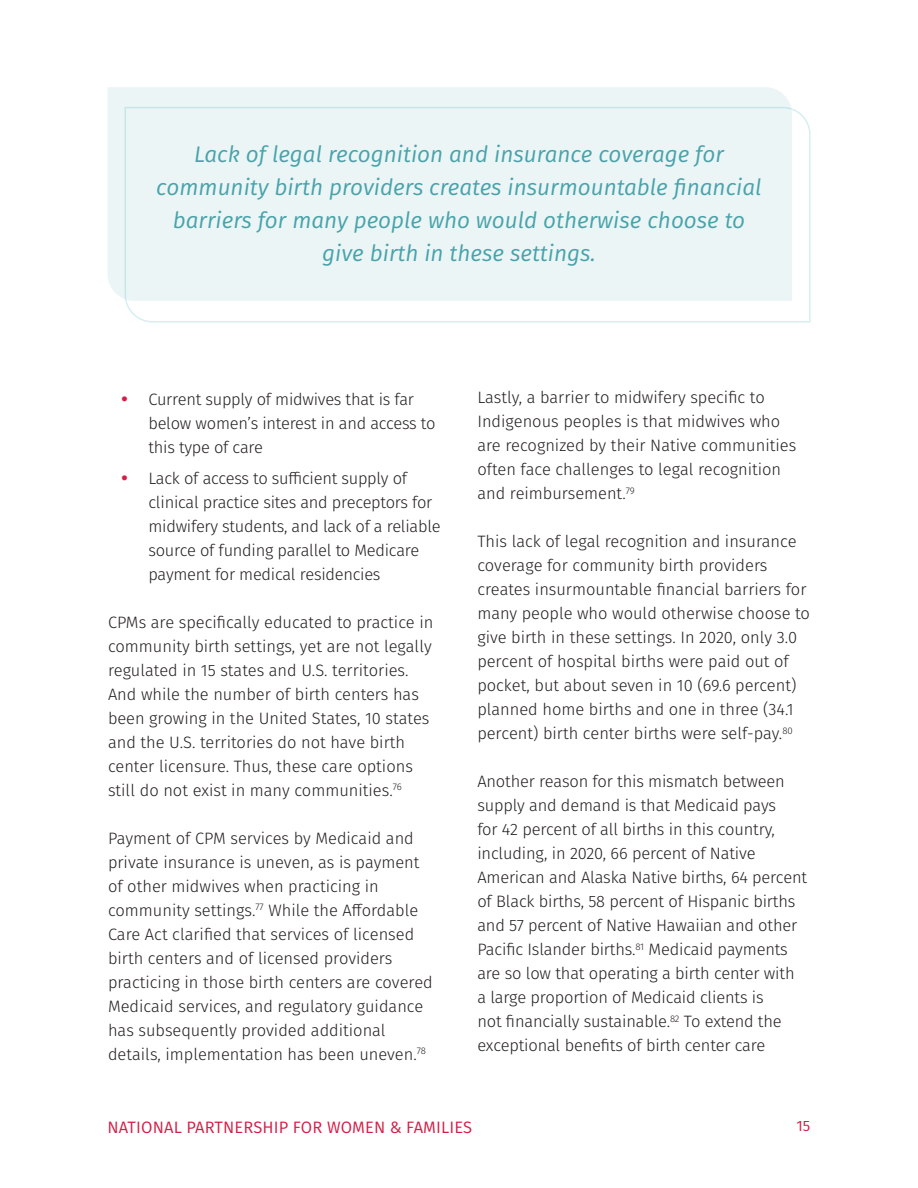
<style>
.page{position:relative;width:918px;height:1188px;background:#fff}
.page>*{position:absolute;margin:0;border:0;box-sizing:border-box;transform-origin:0 0}
.Pull_Quote_Call_Out{font:italic 22.5px/33px "Fira Sans";color:#47a3aa;text-align:center}
.Body_Text{font:300 16.5px/24px "Fira Sans";color:#231f20}
.t1{font:16.5px "Fira Sans";letter-spacing:.01em;color:#d31e46}
.t2{font:15px "Fira Sans";color:#d31e46}
.s1{font-weight:700;font-size:18px;color:#d31e46}
</style>
<div class="page">
<div style="left:107px;top:87px;width:684px;height:212px;background:#ecf5f6"></div>
<svg style="left:124px;top:106px;width:687px;height:217px;background:#edf5f6"></svg>
<p class="Pull_Quote_Call_Out" style="left:156px;top:137px;width:607px">Lack of legal recognition and insurance coverage for community birth providers creates insurmountable financial barriers for many people who would otherwise choose to give birth in these settings.</p>
<p class="Body_Text" style="left:148px;top:387px;width:288px;text-indent:-27px"><span class="s1">•</span> Current supply of midwives that is far below women’s interest in and access to this type of care</p>
<p class="Body_Text" style="left:148px;top:466px;width:294px;text-indent:-27px"><span class="s1">•</span> Lack of access to sufficient supply of clinical practice sites and preceptors for midwifery students, and lack of a reliable source of funding parallel to Medicare payment for medical residencies</p>
<p class="Body_Text" style="left:108px;top:610px;width:327px">CPMs are specifically educated to practice in community birth settings, yet are not legally regulated in 15 states and U.S. territories.<br>And while the number of birth centers has been growing in the United States, 10 states and the U.S. territories do not have birth center licensure. Thus, these care options still do not exist in many communities.<sup>76</sup></p>
<p class="Body_Text" style="left:108px;top:826px;width:326px">Payment of CPM services by Medicaid and private insurance is uneven, as is payment of other midwives when practicing in community settings.<sup>77</sup> While the Affordable Care Act clarified that services of licensed birth centers and of licensed providers practicing in those birth centers are covered Medicaid services, and regulatory guidance has subsequently provided additional details, implementation has been uneven.<sup>78</sup></p>
<p class="Body_Text" style="left:477px;top:385px;width:320px">Lastly, a barrier to midwifery specific to Indigenous peoples is that midwives who are recognized by their Native communities often face challenges to legal recognition and reimbursement.<sup>79</sup></p>
<p class="Body_Text" style="left:477px;top:529px;width:334px">This lack of legal recognition and insurance coverage for community birth providers creates insurmountable financial barriers for many people who would otherwise choose to give birth in these settings. In 2020, only 3.0 percent of hospital births were paid out of pocket, but about seven in 10 (69.6 percent) planned home births and one in three (34.1 percent) birth center births were self-pay.<sup>80</sup></p>
<p class="Body_Text" style="left:477px;top:769px;width:331px">Another reason for this mismatch between supply and demand is that Medicaid pays<br>for 42 percent of all births in this country, including, in 2020, 66 percent of Native American and Alaska Native births, 64 percent of Black births, 58 percent of Hispanic births and 57 percent of Native Hawaiian and other Pacific Islander births.<sup>81</sup> Medicaid payments are so low that operating a birth center with a large proportion of Medicaid clients is<br>not financially sustainable.<sup>82</sup> To extend the exceptional benefits of birth center care</p>
<p class="t1" style="left:107px;top:1115px;width:366px">NATIONAL PARTNERSHIP FOR WOMEN &amp; FAMILIES</p>
<p class="t2" style="left:797px;top:1115px;width:15px">15</p>
</div>
